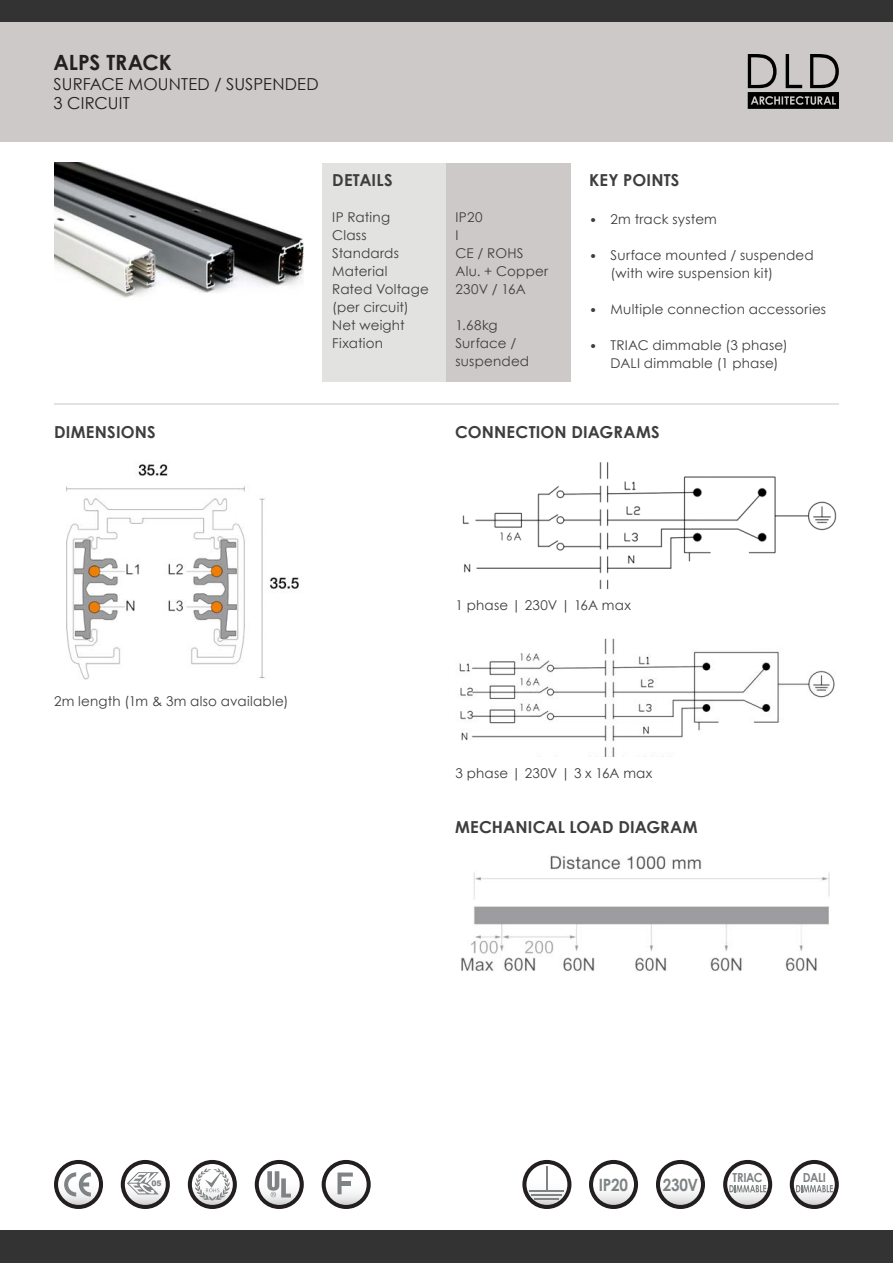
<style>
.page{position:relative;width:893px;height:1263px;background:#fff}
.page>*{position:absolute;margin:0;border:0;box-sizing:border-box;transform-origin:0 0}
.t1{font:700 21px "Century Gothic";letter-spacing:-.005em;color:#231f20}
.t2{font:700 16.95px "Century Gothic";letter-spacing:-.02em;color:#808385;scale:.9 1}
.t3{font:700 16.5px "Century Gothic";letter-spacing:.01em;color:#3e3e3f}
.t4{font:16.5px "Century Gothic";letter-spacing:.005em;color:#231f20}
.t5{font:13.5px/18px "Century Gothic";letter-spacing:.015em;color:#3e3e3f}
.t6{font:700 12.45px "Century Gothic";letter-spacing:-.025em;color:#808385;scale:.9 1}
.t7{font:900 7.65px "Arial";color:#808385}
</style>
<div class="page">
<div style="left:322px;top:163px;width:124px;height:219px;background:#e2e2e1"></div>
<div style="left:446px;top:163px;width:125px;height:219px;background:#cdc9c8"></div>
<div style="left:0;top:0;width:893px;height:141px;background:#cdc9c8"></div>
<img style="left:54px;top:163px;width:250px;height:135px">
<div style="left:0;top:1230px;width:893px;height:33px;background:#343333"></div>
<div style="left:0;top:0;width:893px;height:21px;background:#343333"></div>
<svg style="left:748px;top:54px;width:91px;height:55px"></svg>
<hr style="left:54px;top:403px;width:785px;height:1px;background:#e2e2e1">
<img style="left:66px;top:464px;width:233px;height:216px">
<img style="left:462px;top:462px;width:375px;height:127px">
<img style="left:459px;top:638px;width:376px;height:119px">
<img style="left:461px;top:855px;width:369px;height:116px">
<svg style="left:589px;top:1160px;width:49px;height:49px"></svg>
<svg style="left:54px;top:1160px;width:49px;height:49px"></svg>
<svg style="left:188px;top:1160px;width:49px;height:49px"></svg>
<svg style="left:322px;top:1160px;width:49px;height:49px"></svg>
<hr style="left:340px;top:1181px;width:11px;height:4px;background:#808385">
<svg style="left:522px;top:1160px;width:49px;height:49px"></svg>
<svg style="left:723px;top:1160px;width:49px;height:49px"></svg>
<svg style="left:790px;top:1160px;width:49px;height:49px"></svg>
<svg style="left:121px;top:1160px;width:49px;height:49px"></svg>
<svg style="left:255px;top:1160px;width:49px;height:49px"></svg>
<svg style="left:656px;top:1160px;width:49px;height:49px"></svg>
<p class="t1" style="left:54px;top:49px;width:120px">ALPS TRACK</p>
<p class="t4" style="left:54px;top:74px;width:267px">SURFACE MOUNTED / SUSPENDED</p>
<p class="t4" style="left:54px;top:93px;width:78px">3 CIRCUIT</p>
<p class="t3" style="left:332px;top:169px;width:62px">DETAILS</p>
<p class="t5" style="left:332px;top:208px;width:59px">IP Rating</p>
<p class="t5" style="left:332px;top:226px;width:36px">Class</p>
<p class="t5" style="left:332px;top:244px;width:68px">Standards</p>
<p class="t5" style="left:332px;top:262px;width:57px">Material</p>
<p class="t5" style="left:332px;top:280px;width:98px">Rated Voltage</p>
<p class="t5" style="left:332px;top:298px;width:78px">(per circuit)</p>
<p class="t5" style="left:332px;top:316px;width:74px">Net weight</p>
<p class="t5" style="left:332px;top:334px;width:52px">Fixation</p>
<p class="t3" style="left:54px;top:422px;width:103px">DIMENSIONS</p>
<p class="t5" style="left:455px;top:208px;width:29px">IP20</p>
<p class="t5" style="left:455px;top:226px;width:5px">I</p>
<p class="t5" style="left:455px;top:244px;width:70px">CE / ROHS</p>
<p class="t5" style="left:455px;top:262px;width:94px">Alu. + Copper</p>
<p class="t5" style="left:455px;top:280px;width:72px">230V / 16A</p>
<p class="t5" style="left:455px;top:316px;width:44px">1.68kg</p>
<p class="t5" style="left:455px;top:334px;width:75px">Surface / suspended</p>
<p class="t3" style="left:589px;top:169px;width:92px">KEY POINTS</p>
<p class="t5" style="left:611px;top:210px;width:108px">2m track system</p>
<p class="t5" style="left:611px;top:246px;width:205px">Surface mounted / suspended (with wire suspension kit)</p>
<p class="t5" style="left:611px;top:300px;width:217px">Multiple connection accessories</p>
<p class="t5" style="left:611px;top:336px;width:179px">TRIAC dimmable (3 phase)</p>
<p class="t5" style="left:611px;top:354px;width:169px">DALI dimmable (1 phase)</p>
<p class="t5" style="left:589px;top:210px;width:10px">•</p>
<p class="t5" style="left:589px;top:246px;width:10px">•</p>
<p class="t5" style="left:589px;top:300px;width:10px">•</p>
<p class="t5" style="left:589px;top:336px;width:10px">•</p>
<p class="t3" style="left:455px;top:422px;width:206px">CONNECTION DIAGRAMS</p>
<p class="t5" style="left:54px;top:692px;width:236px">2m length (1m &amp; 3m also available)</p>
<p class="t5" style="left:455px;top:596px;width:177px">1 phase | 230V | 16A max</p>
<p class="t5" style="left:455px;top:764px;width:198px">3 phase | 230V | 3 x 16A max</p>
<p class="t3" style="left:455px;top:816px;width:244px">MECHANICAL LOAD DIAGRAM</p>
<p class="t7" style="left:151px;top:1178px;width:12px">05</p>
<p class="t2" style="left:663px;top:1174px;width:41px">230V</p>
<p class="t2" style="left:599px;top:1174px;width:34px">IP20</p>
<p class="t6" style="left:733px;top:1169px;width:35px">TRIAC</p>
<p class="t6" style="left:803px;top:1169px;width:27px">DALI</p>
</div>
